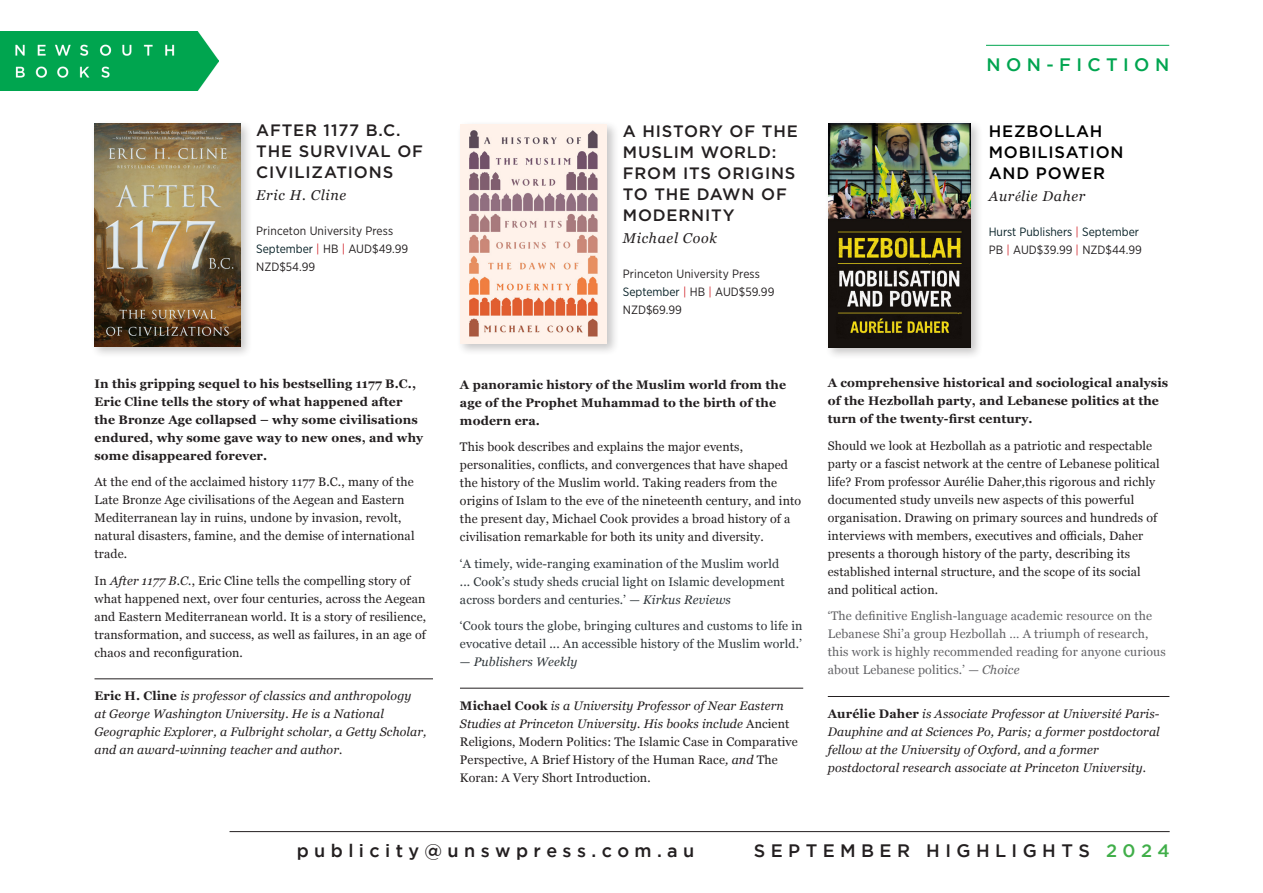
<style>
.page{position:relative;width:1263px;height:893px;background:#fff}
.page>*{position:absolute;margin:0;border:0;box-sizing:border-box;transform-origin:0 0}
.t1{font:500 18px "Gotham";letter-spacing:.3em;color:#231f20}
.t2{font:500 18px "Gotham";letter-spacing:.3em;color:#00a550}
.Book_title{font:500 16.5px/21px "Gotham";letter-spacing:.05em;color:#231f20}
.Book_title-2{font:500 16.5px/21px "Gotham";letter-spacing:.05em;color:#000}
.Author{font:italic 14.25px "Georgia";letter-spacing:.05em;color:#231f20}
.Body_text{font:12.3px/18px "Georgia";letter-spacing:.01em;color:#231f20}
.Body_text-2{font:700 12.3px/18px "Georgia";letter-spacing:.01em;color:#231f20}
.Author_bio_text{font:italic 12.3px/18px "Georgia";letter-spacing:.01em;color:#231f20}
.Body_text-3{font:12.3px/18px "Georgia";letter-spacing:.01em;color:#30373b}
.Author_bio_text-2{font:12.3px/18px "Georgia";letter-spacing:.01em;color:#231f20}
.endorsement{font:12.3px/18px "Georgia";letter-spacing:.01em;color:#636366}
.Body_text-4{font:italic 12.3px "Georgia";letter-spacing:.01em;color:#30373b}
.Pub_info{font:12px/18px "Gotham Narrow";color:#231f20}
.Pub_info-2{font:12px "Gotham Narrow";color:#072127}
.s1{color:#072127}
.s2{color:#d1232a}
.s3{font-style:italic}
.s4{font-weight:700;font-style:normal}
.s5{font-size:12.3px}
.s6{font-style:normal}
.s7{font-weight:700}
.s8{color:#40ae49}
</style>
<div class="page">
<img style="left:0;top:32px;width:218px;height:58px">
<hr style="left:230px;top:831px;width:940px;height:1px;background:#231f20">
<hr style="left:986px;top:45px;width:183px;height:1px;background:#00a550">
<div style="left:457px;top:121px;width:162px;height:235px;background:#231f20;opacity:.25"></div>
<img style="left:461px;top:125px;width:146px;height:219px">
<hr style="left:94px;top:679px;width:339px;height:1px;background:#231f20">
<hr style="left:828px;top:696px;width:341px;height:1px;background:#231f20">
<hr style="left:460px;top:688px;width:343px;height:1px;background:#231f20">
<div style="left:824px;top:119px;width:159px;height:241px;background:#231f20;opacity:.25"></div>
<img style="left:828px;top:123px;width:143px;height:225px">
<div style="left:91px;top:120px;width:162px;height:239px;background:#231f20;opacity:.25"></div>
<img style="left:94px;top:124px;width:147px;height:222px">
<p class="Book_title" style="left:256px;top:119px;width:146px">AFTER 1177 B.C.</p>
<p class="Book_title" style="left:256px;top:140px;width:168px">THE SURVIVAL OF<br>CIVILIZATIONS</p>
<p class="Author" style="left:256px;top:185px;width:92px">Eric H. Cline</p>
<p class="Pub_info" style="left:256px;top:222px;width:154px">Princeton University Press<br><span class="s1">September</span> <span class="s2">|</span> HB <span class="s2">|</span> AUD$49.99<br>NZD$54.99</p>
<p class="Body_text-2" style="left:94px;top:374px;width:330px">In this gripping sequel to his bestselling 1177 B.C., Eric Cline tells the story of what happened after the Bronze Age collapsed – why some civilisations endured, why some gave way to new ones, and why some disappeared forever.</p>
<p class="Body_text" style="left:94px;top:472px;width:321px">At the end of the acclaimed history 1177 B.C., many of the Late Bronze Age civilisations of the Aegean and Eastern Mediterranean lay in ruins, undone by invasion, revolt, natural disasters, famine, and the demise of international trade.</p>
<p class="Body_text" style="left:94px;top:571px;width:333px">In <span class="s3">After 1177 B.C.</span>, Eric Cline tells the compelling story of what happened next, over four centuries, across the Aegean and Eastern Mediterranean world. It is a story of resilience, transformation, and success, as well as failures, in an age of chaos and reconfiguration.</p>
<p class="Author_bio_text" style="left:94px;top:686px;width:334px"><span class="s4">Eric H. Cline</span> is professor of classics and anthropology<br>at George Washington University. He is a National Geographic Explorer, a Fulbright scholar, a Getty Scholar, and an award-winning teacher and author.</p>
<p class="Book_title" style="left:623px;top:120px;width:176px">A HISTORY OF THE<br>MUSLIM WORLD:<br>FROM ITS ORIGINS<br>TO THE DAWN OF<br>MODERNITY</p>
<p class="Author" style="left:623px;top:227px;width:96px">Michael Cook</p>
<p class="Pub_info" style="left:623px;top:264px;width:153px">Princeton University Press<br><span class="s1">September</span> <span class="s2">|</span> HB <span class="s2">|</span> AUD$59.99<br>NZD$69.99</p>
<h1 class="t2" style="left:986px;top:54px;width:184px">NON-FICTION</h1>
<p class="Book_title-2" style="left:989px;top:120px;width:115px">HEZBOLLAH</p>
<p class="Book_title-2" style="left:989px;top:141px;width:136px">MOBILISATION<br>AND POWER</p>
<p class="Author" style="left:989px;top:185px;width:98px">Aur<span class="s5">é</span>lie Daher</p>
<p class="Pub_info-2" style="left:989px;top:224px;width:152px">Hurst Publishers <span class="s2">|</span> September</p>
<p class="Pub_info" style="left:989px;top:240px;width:155px">PB <span class="s2">|</span> AUD$39.99 <span class="s2">|</span> NZD$44.99</p>
<p class="Body_text-2" style="left:460px;top:375px;width:328px">A panoramic history of the Muslim world from the age of the Prophet Muhammad to the birth of the modern era.</p>
<p class="Body_text" style="left:460px;top:437px;width:343px">This book describes and explains the major events, personalities, conflicts, and convergences that have shaped the history of the Muslim world. Taking readers from the origins of Islam to the eve of the nineteenth century, and into the present day, Michael Cook provides a broad history of a civilisation remarkable for both its unity and diversity.</p>
<p class="Body_text-3" style="left:460px;top:554px;width:326px">‘A timely, wide-ranging examination of the Muslim world ... Cook’s study sheds crucial light on Islamic development across borders and centuries.’ — <span class="s3">Kirkus Reviews</span></p>
<p class="Body_text-3" style="left:460px;top:616px;width:344px">‘Cook tours the globe, bringing cultures and customs to life in evocative detail ... An accessible history of the Muslim world.’</p>
<p class="Body_text-4" style="left:460px;top:653px;width:119px"><span class="s6">—</span> Publishers Weekly</p>
<p class="Author_bio_text-2" style="left:460px;top:696px;width:339px"><span class="s7">Michael Cook</span> <span class="s3">is a University Professor of Near Eastern Studies at Princeton University. His books include</span> Ancient Religions, Modern Politics: The Islamic Case in Comparative Perspective, A Brief History of the Human Race<span class="s3">, and</span> The Koran: A Very Short Introduction<span class="s3">.</span></p>
<p class="Body_text-2" style="left:828px;top:373px;width:342px">A comprehensive historical and sociological analysis of the Hezbollah party, and Lebanese politics at the turn of the twenty-first century.</p>
<p class="Body_text" style="left:828px;top:436px;width:333px">Should we look at Hezbollah as a patriotic and respectable party or a fascist network at the centre of Lebanese political life? From professor Aurélie Daher<span class="s3">,</span>this rigorous and richly documented study unveils new aspects of this powerful organisation. Drawing on primary sources and hundreds of interviews with members, executives and officials, Daher presents a thorough history of the party, describing its established internal structure, and the scope of its social and political action.</p>
<p class="endorsement" style="left:828px;top:607px;width:339px">‘The definitive English-language academic resource on the Lebanese Shi’a group Hezbollah … A triumph of research, this work is highly recommended reading for anyone curious about Lebanese politics.’ — <span class="s3">Choice</span></p>
<p class="Author_bio_text" style="left:828px;top:704px;width:333px"><span class="s4">Aurélie Daher</span> is Associate Professor at Université Paris-Dauphine and at Sciences Po, Paris; a former postdoctoral fellow at the University of Oxford, and a former postdoctoral research associate at Princeton University.</p>
<h1 class="t1" style="left:297px;top:841px;width:399px">publicity@unswpress.com.au</h1>
<h1 class="t1" style="left:754px;top:841px;width:417px">SEPTEMBER HIGHLIGHTS <span class="s8">2024</span></h1>
</div>
